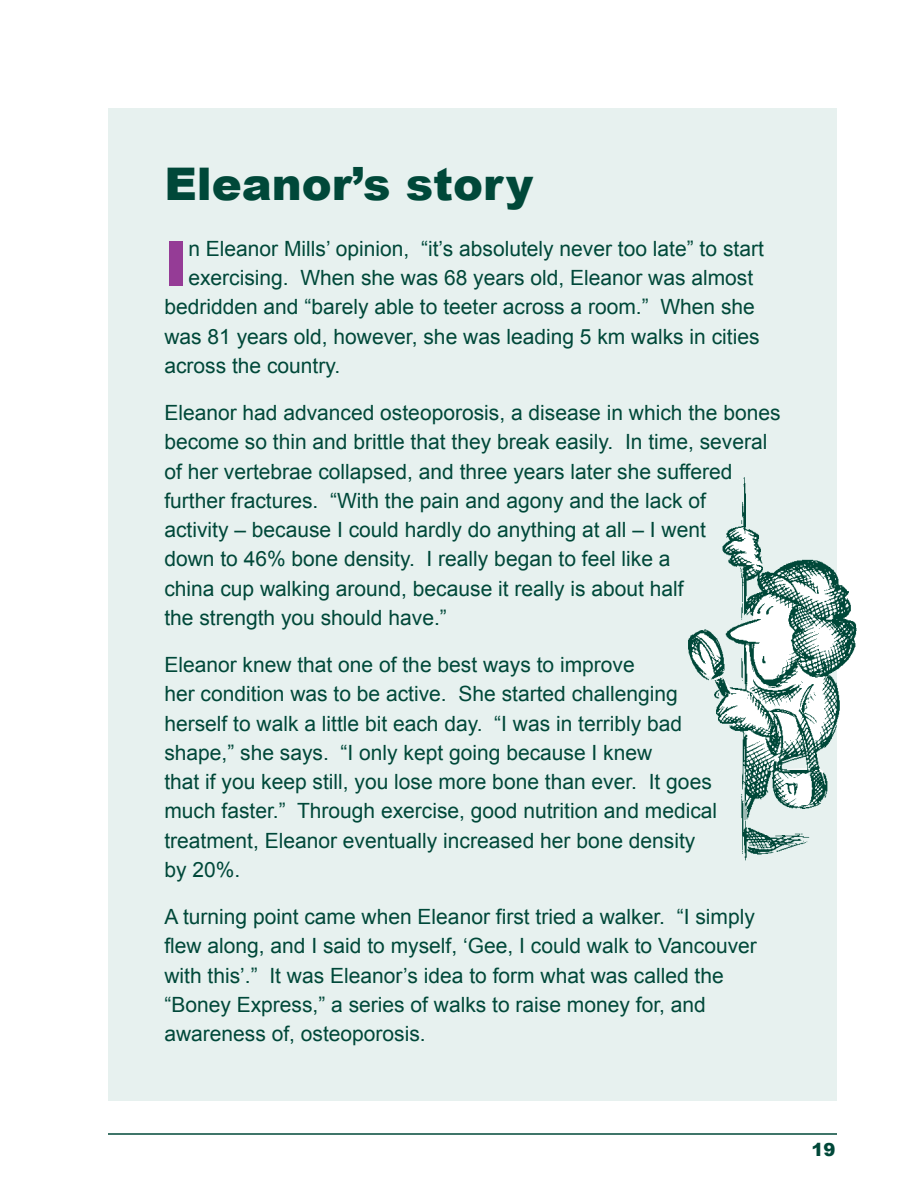
<style>
.page{position:relative;width:918px;height:1188px;background:#fff}
.page>*{position:absolute;margin:0;border:0;box-sizing:border-box;transform-origin:0 0}
.t1{font:900 61.8px "Arial";color:#953c96}
.t2{font:900 45px "Arial";color:#004839}
.t3{font:21px/29.2px "Arial";color:#004839}
.t4{font:900 18px "Arial";color:#004839}
</style>
<div class="page">
<hr style="left:108px;top:1133px;width:729px;height:2px;background:#004839">
<div style="left:109px;top:108px;width:728px;height:992px;background:#e7f1ef"></div>
<img style="left:688px;top:477px;width:169px;height:384px">
<h2 class="t2" style="left:164px;top:159px;width:370px">Eleanor’s story</h2>
<h1 class="t1" style="left:164px;top:229px;width:26px">I</h1>
<p class="t3" style="left:188px;top:234px;width:577px">n Eleanor Mills’ opinion, “it’s absolutely never too late” to start</p>
<p class="t3" style="left:188px;top:263px;width:566px">exercising. When she was 68 years old, Eleanor was almost</p>
<p class="t3" style="left:164px;top:292px;width:592px">bedridden and “barely able to teeter across a room.” When she</p>
<p class="t3" style="left:164px;top:322px;width:597px">was 81 years old, however, she was leading 5 km walks in cities</p>
<p class="t3" style="left:164px;top:351px;width:177px">across the country.</p>
<p class="t3" style="left:164px;top:398px;width:618px">Eleanor had advanced osteoporosis, a disease in which the bones become so thin and brittle that they break easily. In time, several of her vertebrae collapsed, and three years later she suffered further fractures. “With the pain and agony and the lack of<br>activity – because I could hardly do anything at all – I went<br>down to 46% bone density. I really began to feel like a<br>china cup walking around, because it really is about half<br>the strength you should have.”</p>
<p class="t3" style="left:164px;top:650px;width:554px">Eleanor knew that one of the best ways to improve<br>her condition was to be active. She started challenging herself to walk a little bit each day. “I was in terribly bad shape,” she says. “I only kept going because I knew<br>that if you keep still, you lose more bone than ever. It goes much faster.” Through exercise, good nutrition and medical treatment, Eleanor eventually increased her bone density by 20%.</p>
<p class="t3" style="left:164px;top:902px;width:594px">A turning point came when Eleanor first tried a walker. “I simply flew along, and I said to myself, ‘Gee, I could walk to Vancouver with this’.” It was Eleanor’s idea to form what was called the “Boney Express,” a series of walks to raise money for, and awareness of, osteoporosis.</p>
<p class="t4" style="left:811px;top:1139px;width:26px">19</p>
</div>
